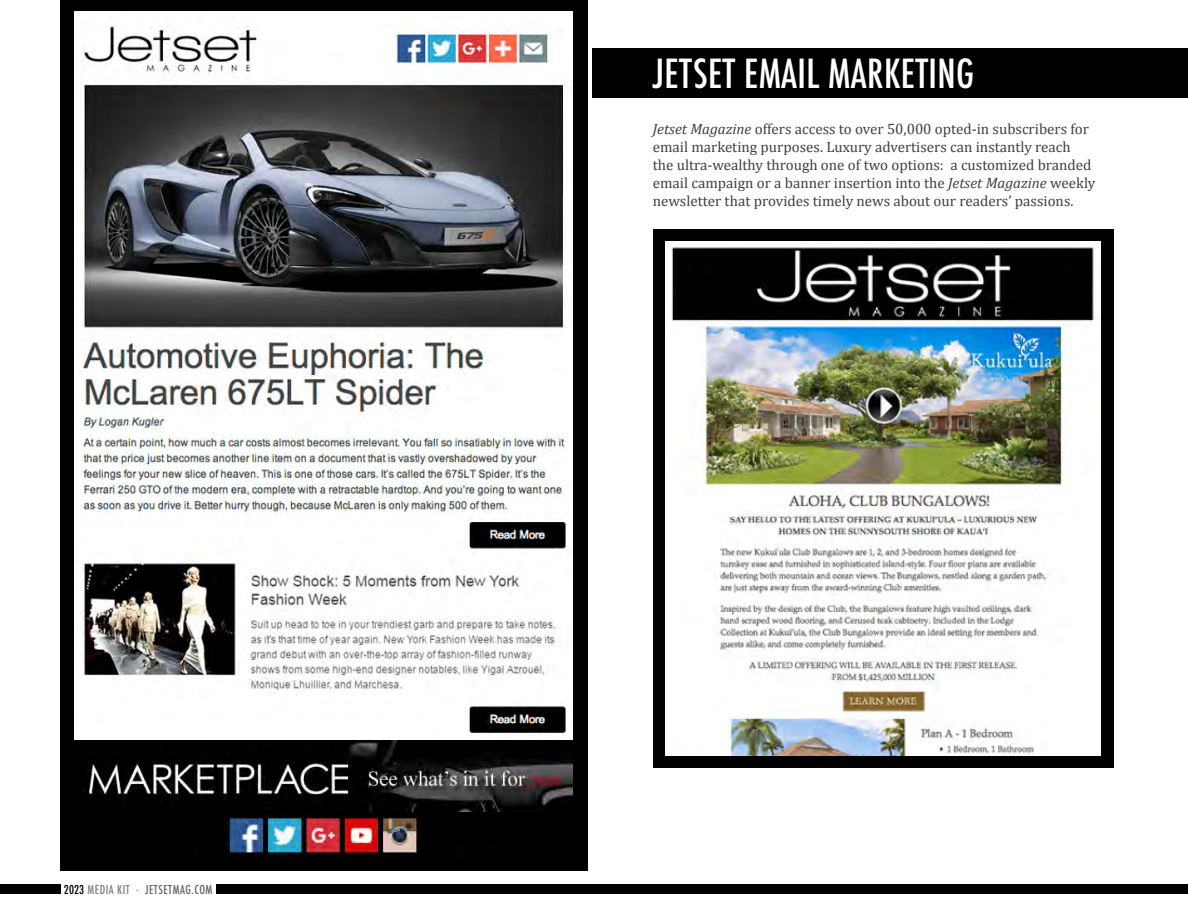
<style>
.page{position:relative;width:1188px;height:918px;background:#fff}
.page>*{position:absolute;margin:0;border:0;box-sizing:border-box;transform-origin:0 0}
.t1{font:500 condensed 39px "Futura";letter-spacing:.01em;color:#fff}
.t2{font:15px/18px "Cambria";color:#414042}
.t3{font:500 condensed 12px "Futura";letter-spacing:.04em;color:#656669}
.s1{color:#000}
.s2{color:#808285}
.s3{font-style:italic}
</style>
<div class="page">
<div style="left:217px;top:885px;width:971px;height:9px;background:#000"></div>
<div style="left:0;top:885px;width:61px;height:9px;background:#000"></div>
<div style="left:592px;top:48px;width:596px;height:49px;background:#000"></div>
<div style="left:60px;top:0;width:528px;height:870px;background:#000"></div>
<img style="left:75px;top:12px;width:497px;height:800px">
<div style="left:653px;top:230px;width:460px;height:538px;background:#000"></div>
<img style="left:666px;top:242px;width:434px;height:514px">
<img style="left:227px;top:815px;width:195px;height:41px">
<p class="t3" style="left:64px;top:882px;width:150px"><span class="s1">2023</span> <span class="s2">MEDIA KIT </span><sup>.</sup> JETSETMAG.COM</p>
<h1 class="t1" style="left:653px;top:49px;width:323px">JETSET EMAIL MARKETING</h1>
<p class="t2" style="left:653px;top:119px;width:444px"><span class="s3">Jetset Magazine</span> offers access to over 50,000 opted-in subscribers for email marketing purposes. Luxury advertisers can instantly reach<br>the ultra-wealthy through one of two options: a customized branded email campaign or a banner insertion into the <span class="s3">Jetset Magazine</span> weekly newsletter that provides timely news about our readers’ passions.</p>
</div>
